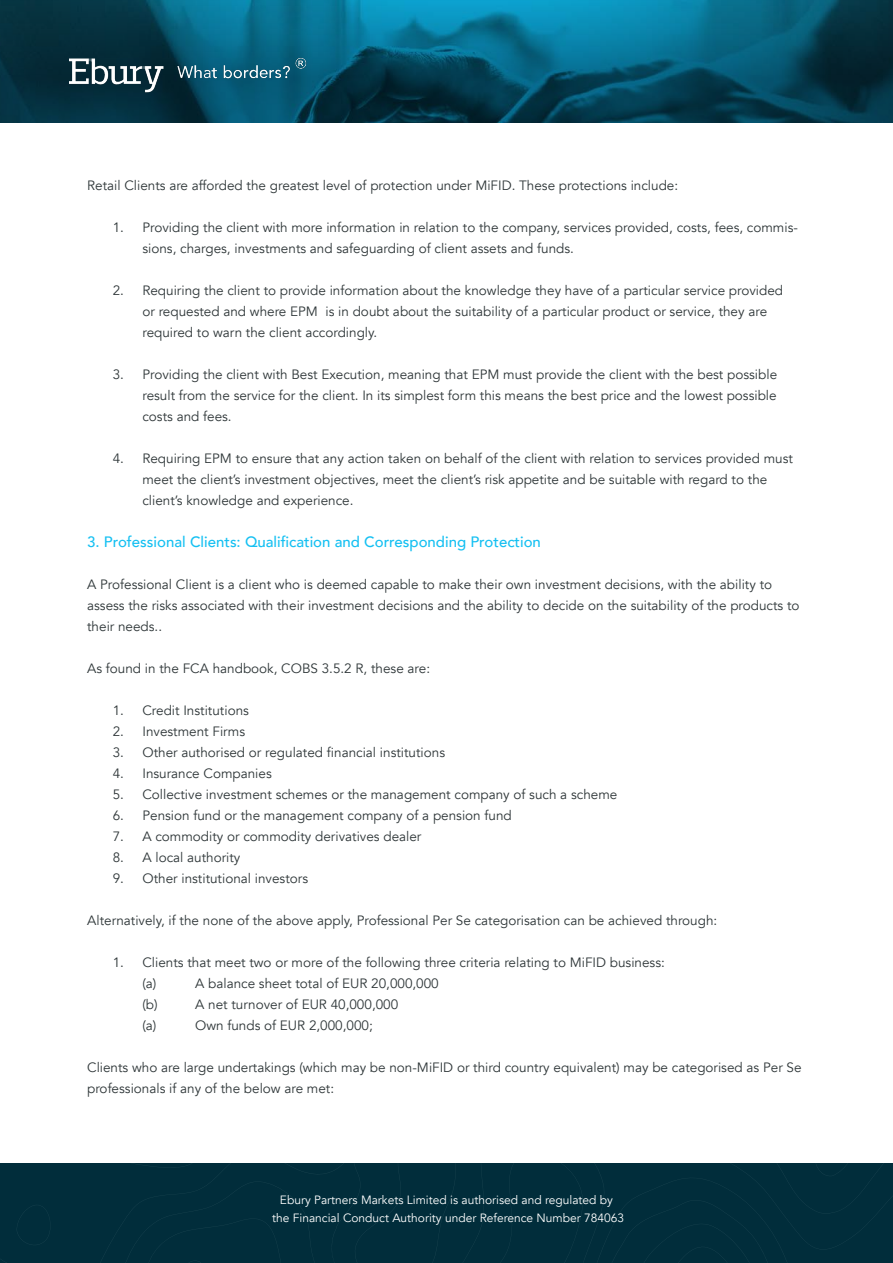
<style>
.page{position:relative;width:893px;height:1263px;background:#fff}
.page>*{position:absolute;margin:0;border:0;box-sizing:border-box;transform-origin:0 0}
.t1{font:500 15px "Avenir";color:#15c0f2}
.t2{font:13.5px/21px "Avenir";color:#2e3638}
.t3{font:12px/18px "Avenir";color:#fff;text-align:center}
</style>
<div class="page">
<div style="left:605px;top:1163px;width:288px;height:100px;background:#012d3b"></div>
<div style="left:0;top:1163px;width:605px;height:100px;background:#012d3b"></div>
<svg style="left:0;top:0;width:893px;height:122px;background:#055169"></svg>
<img style="left:70px;top:57px;width:238px;height:36px">
<p class="t2" style="left:87px;top:175px;width:593px">Retail Clients are afforded the greatest level of protection under MiFID. These protections include:</p>
<p class="t2" style="left:142px;top:217px;width:657px;text-indent:-30px">1. Providing the client with more information in relation to the company, services provided, costs, fees, commis&shy;sions, charges, investments and safeguarding of client assets and funds.</p>
<p class="t2" style="left:142px;top:280px;width:642px;text-indent:-30px">2. Requiring the client to provide information about the knowledge they have of a particular service provided or requested and where EPM is in doubt about the suitability of a particular product or service, they are required to warn the client accordingly.</p>
<p class="t2" style="left:142px;top:364px;width:636px;text-align:justify;text-indent:-30px">3. Providing the client with Best Execution, meaning that EPM must provide the client with the best possible result from the service for the client. In its simplest form this means the best price and the lowest possible costs and fees.</p>
<p class="t2" style="left:142px;top:448px;width:652px;text-indent:-30px">4. Requiring EPM to ensure that any action taken on behalf of the client with relation to services provided must meet the client’s investment objectives, meet the client’s risk appetite and be suitable with regard to the client’s knowledge and experience.</p>
<p class="t1" style="left:87px;top:529px;width:455px">3. Professional Clients: Qualification and Corresponding Protection</p>
<p class="t2" style="left:87px;top:574px;width:714px">A Professional Client is a client who is deemed capable to make their own investment decisions, with the ability to assess the risks associated with their investment decisions and the ability to decide on the suitability of the products to their needs..</p>
<p class="t2" style="left:87px;top:658px;width:344px">As found in the FCA handbook, COBS 3.5.2 R, these are:</p>
<p class="t2" style="left:113px;top:700px;width:138px">1. Credit Institutions</p>
<p class="t2" style="left:113px;top:721px;width:134px">2. Investment Firms</p>
<p class="t2" style="left:113px;top:742px;width:334px">3. Other authorised or regulated financial institutions</p>
<p class="t2" style="left:113px;top:763px;width:161px">4. Insurance Companies</p>
<p class="t2" style="left:113px;top:784px;width:506px">5. Collective investment schemes or the management company of such a scheme</p>
<p class="t2" style="left:113px;top:805px;width:401px">6. Pension fund or the management company of a pension fund</p>
<p class="t2" style="left:113px;top:826px;width:310px">7. A commodity or commodity derivatives dealer</p>
<p class="t2" style="left:113px;top:847px;width:129px">8. A local authority</p>
<p class="t2" style="left:113px;top:868px;width:197px">9. Other institutional investors</p>
<p class="t2" style="left:87px;top:910px;width:632px">Alternatively, if the none of the above apply, Professional Per Se categorisation can be achieved through:</p>
<p class="t2" style="left:113px;top:952px;width:554px">1. Clients that meet two or more of the following three criteria relating to MiFID business:</p>
<p class="t2" style="left:142px;top:973px;width:16px">(a)</p>
<p class="t2" style="left:195px;top:973px;width:245px">A balance sheet total of EUR 20,000,000</p>
<p class="t2" style="left:142px;top:994px;width:17px">(b)</p>
<p class="t2" style="left:195px;top:994px;width:205px">A net turnover of EUR 40,000,000</p>
<p class="t2" style="left:142px;top:1015px;width:16px">(a)</p>
<p class="t2" style="left:195px;top:1015px;width:179px">Own funds of EUR 2,000,000;</p>
<p class="t2" style="left:87px;top:1057px;width:716px">Clients who are large undertakings (which may be non-MiFID or third country equivalent) may be categorised as Per Se professionals if any of the below are met:</p>
<p class="t3" style="left:272px;top:1191px;width:354px">Ebury Partners Markets Limited is authorised and regulated by the Financial Conduct Authority under Reference Number 784063</p>
</div>
